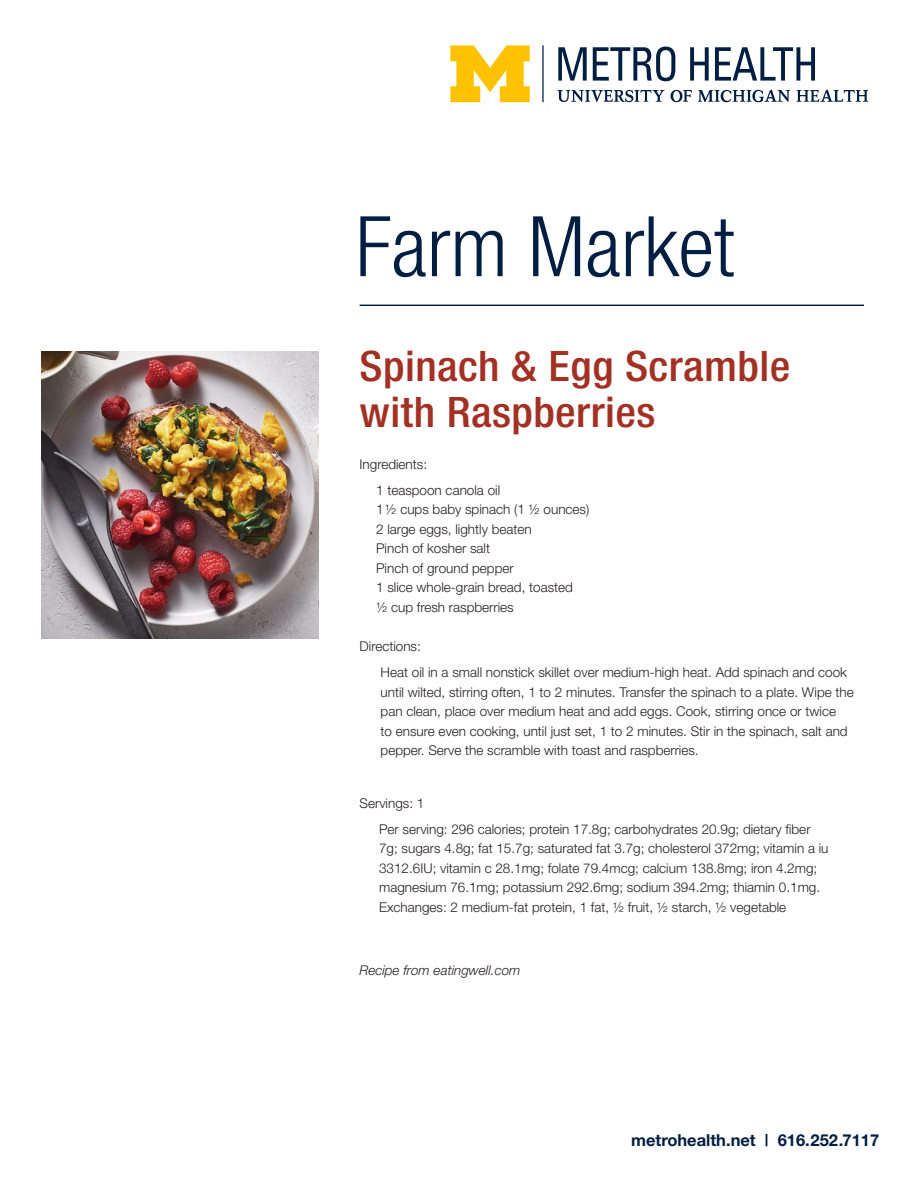
<style>
.page{position:relative;width:918px;height:1188px;background:#fff}
.page>*{position:absolute;margin:0;border:0;box-sizing:border-box;transform-origin:0 0}
.t1{font:300 condensed 83.7px "Helvetica Neue";color:#001e41}
.t2{font:500 condensed 42px/46.5px "Helvetica Neue";letter-spacing:.01em;color:#a33123;scale:1.06 1}
.t3{font:700 16.5px "Helvetica Neue";color:#001e41}
.t4{font:300 13.5px/19.5px "Helvetica Neue";color:#231f20}
.t5{font:italic 300 13.5px "Helvetica Neue";color:#231f20}
</style>
<div class="page">
<img style="left:41px;top:351px;width:277px;height:287px">
<svg style="left:558px;top:47px;width:29px;height:34px"></svg>
<svg style="left:593px;top:47px;width:82px;height:34px"></svg>
<svg style="left:690px;top:47px;width:19px;height:34px"></svg>
<svg style="left:715px;top:47px;width:100px;height:34px"></svg>
<svg style="left:558px;top:90px;width:107px;height:12px"></svg>
<svg style="left:671px;top:90px;width:21px;height:12px"></svg>
<svg style="left:698px;top:90px;width:92px;height:12px"></svg>
<svg style="left:797px;top:90px;width:71px;height:12px"></svg>
<svg style="left:450px;top:45px;width:80px;height:57px"></svg>
<hr style="left:542px;top:45px;width:2px;height:57px;background:#001e41">
<hr style="left:360px;top:305px;width:504px;height:1px;background:#001e41">
<p class="t1" style="left:356px;top:199px;width:380px">Farm Market</p>
<p class="t2" style="left:360px;top:342px;width:408px">Spinach &amp; Egg Scramble with Raspberries</p>
<p class="t4" style="left:360px;top:454px;width:69px">Ingredients:</p>
<p class="t4" style="left:376px;top:480px;width:126px">1 teaspoon canola oil</p>
<p class="t4" style="left:376px;top:499px;width:215px">1½ cups baby spinach (1 ½ ounces)</p>
<p class="t4" style="left:376px;top:519px;width:157px">2 large eggs, lightly beaten</p>
<p class="t4" style="left:376px;top:538px;width:116px">Pinch of kosher salt</p>
<p class="t4" style="left:376px;top:558px;width:139px">Pinch of ground pepper</p>
<p class="t4" style="left:376px;top:577px;width:198px">1 slice whole-grain bread, toasted</p>
<p class="t4" style="left:376px;top:597px;width:139px">½ cup fresh raspberries</p>
<p class="t4" style="left:360px;top:636px;width:63px">Directions:</p>
<p class="t4" style="left:381px;top:662px;width:475px">Heat oil in a small nonstick skillet over medium-high heat. Add spinach and cook until wilted, stirring often, 1 to 2 minutes. Transfer the spinach to a plate. Wipe the pan clean, place over medium heat and add eggs. Cook, stirring once or twice<br>to ensure even cooking, until just set, 1 to 2 minutes. Stir in the spinach, salt and pepper. Serve the scramble with toast and raspberries.</p>
<p class="t4" style="left:360px;top:793px;width:66px">Servings: 1</p>
<p class="t4" style="left:379px;top:819px;width:451px">Per serving: 296 calories; protein 17.8g; carbohydrates 20.9g; dietary fiber 7g; sugars 4.8g; fat 15.7g; saturated fat 3.7g; cholesterol 372mg; vitamin a iu 3312.6IU; vitamin c 28.1mg; folate 79.4mcg; calcium 138.8mg; iron 4.2mg; magnesium 76.1mg; potassium 292.6mg; sodium 394.2mg; thiamin 0.1mg.</p>
<p class="t4" style="left:379px;top:897px;width:409px">Exchanges: 2 medium-fat protein, 1 fat, ½ fruit, ½ starch, ½ vegetable</p>
<p class="t5" style="left:360px;top:962px;width:162px">Recipe from eatingwell.com</p>
<p class="t3" style="left:631px;top:1130px;width:250px">metrohealth.net | 616.252.7117</p>
</div>
